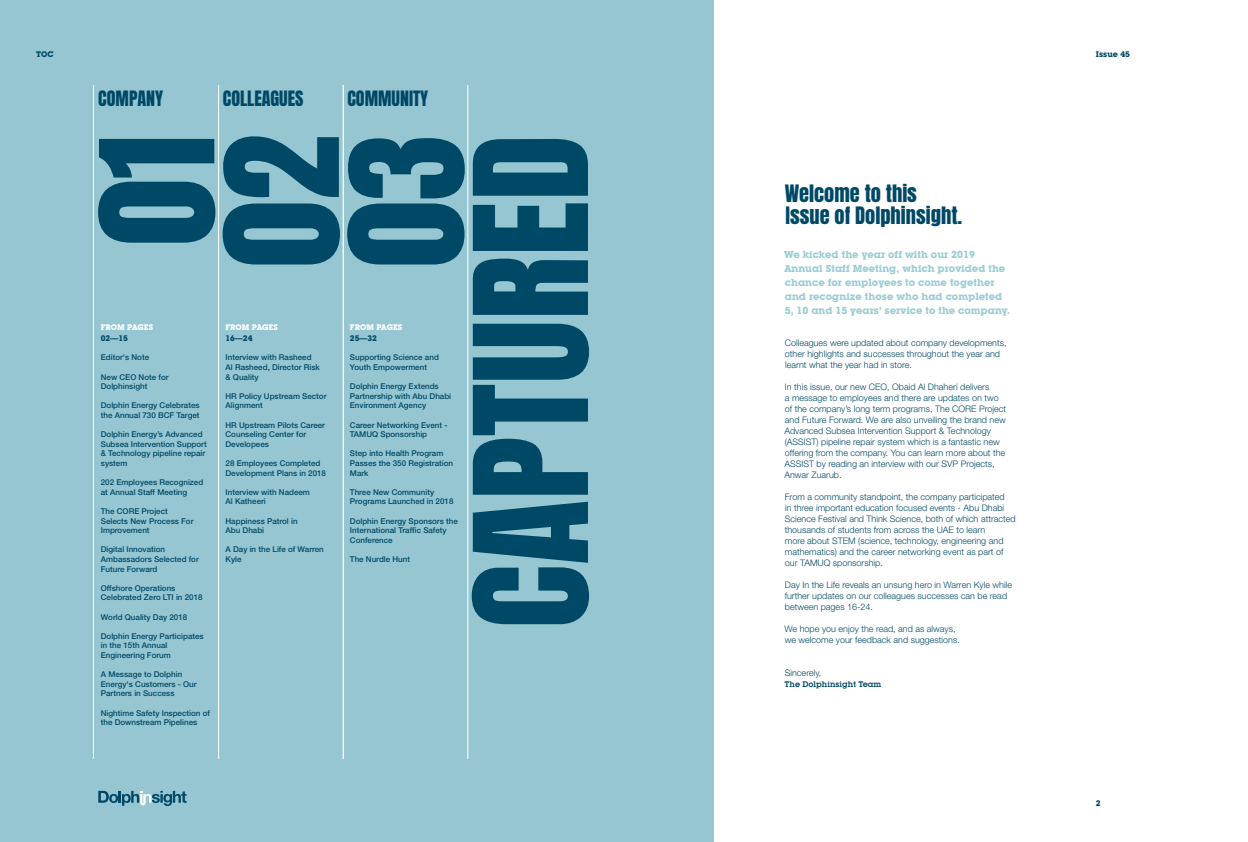
<style>
.page{position:relative;width:1248px;height:842px;background:#fff}
.page>*{position:absolute;margin:0;border:0;box-sizing:border-box;transform-origin:0 0}
.t1{font:134px/124.5px "Anton";color:#004966}
.t2{font:20.4px/22.4px "Anton";color:#004966}
.t3{font:18px "Anton";color:#004966}
.t4{font:700 10px/14px "Lubalin Graph IT Cby BT";color:#9acdd4}
.t5{font:300 9px/11px "Helvetica Neue";color:#004966}
.t6{font:500 8px/9.6px "Helvetica Neue";color:#004966}
.t7{font:700 8px "Lubalin Graph IT Cby BT";color:#fff}
.t8{font:700 8px "Lubalin Graph IT Cby BT";color:#004966}
.t9{font:600 8px "Lubalin Graph IT Cby BT";color:#004966}
</style>
<div class="page">
<div style="left:0;top:0;width:713px;height:842px;background:#96c6d1"></div>
<svg style="left:98px;top:791px;width:89px;height:15px"></svg>
<hr style="left:218px;top:85px;width:1px;height:674px;background:#fff">
<hr style="left:343px;top:85px;width:1px;height:674px;background:#fff">
<hr style="left:467px;top:85px;width:1px;height:674px;background:#fff">
<hr style="left:93px;top:85px;width:1px;height:674px;background:#fff">
<p class="t8" style="left:36px;top:49px;width:19px">TOC</p>
<h3 class="t3" style="left:98px;top:89px;width:66px">COMPANY</h3>
<h3 class="t3" style="left:223px;top:89px;width:82px">COLLEAGUES</h3>
<h3 class="t3" style="left:347px;top:89px;width:82px">COMMUNITY</h3>
<h1 class="t1" style="left:230px;top:267px;width:134px;rotate:-90deg">02<br>03</h1>
<h1 class="t1" style="left:479px;top:628px;width:495px;rotate:-90deg">CAPTURED</h1>
<h1 class="t1" style="left:106px;top:245px;width:112px;rotate:-90deg">01</h1>
<p class="t7" style="left:101px;top:323px;width:54px">FROM PAGES</p>
<p class="t8" style="left:101px;top:333px;width:29px">02—15</p>
<p class="t7" style="left:225px;top:323px;width:54px">FROM PAGES</p>
<p class="t8" style="left:225px;top:333px;width:29px">16—24</p>
<p class="t7" style="left:350px;top:323px;width:54px">FROM PAGES</p>
<p class="t8" style="left:350px;top:333px;width:29px">25—32</p>
<p class="t6" style="left:350px;top:353px;width:90px">Supporting Science and<br>Youth Empowerment</p>
<p class="t6" style="left:350px;top:381px;width:103px">Dolphin Energy Extends<br>Partnership with Abu Dhabi<br>Environment Agency</p>
<p class="t6" style="left:350px;top:420px;width:99px">Career Networking Event -<br>TAMUQ Sponsorship</p>
<p class="t6" style="left:350px;top:449px;width:105px">Step into Health Program<br>Passes the 350 Registration<br>Mark</p>
<p class="t6" style="left:350px;top:487px;width:105px">Three New Community<br>Programs Launched in 2018</p>
<p class="t6" style="left:350px;top:516px;width:109px">Dolphin Energy Sponsors the<br>International Traffic Safety<br>Conference</p>
<p class="t6" style="left:350px;top:554px;width:62px">The Nurdle Hunt</p>
<p class="t6" style="left:225px;top:353px;width:96px">Interview with Rasheed<br>Al Rasheed, Director Risk &amp; Quality</p>
<p class="t6" style="left:225px;top:391px;width:102px">HR Policy Upstream Sector<br>Alignment</p>
<p class="t6" style="left:225px;top:420px;width:101px">HR Upstream Pilots Career<br>Counseling Center for<br>Developees</p>
<p class="t6" style="left:225px;top:458px;width:102px">28 Employees Completed<br>Development Plans in 2018</p>
<p class="t6" style="left:225px;top:487px;width:86px">Interview with Nadeem<br>Al Katheeri</p>
<p class="t6" style="left:225px;top:516px;width:74px">Happiness Patrol in<br>Abu Dhabi</p>
<p class="t6" style="left:225px;top:545px;width:100px">A Day in the Life of Warren<br>Kyle</p>
<p class="t6" style="left:101px;top:353px;width:50px">Editor's Note</p>
<p class="t6" style="left:101px;top:372px;width:69px">New CEO Note for<br>Dolphinsight</p>
<p class="t6" style="left:101px;top:401px;width:100px">Dolphin Energy Celebrates the Annual 730 BCF Target</p>
<p class="t6" style="left:101px;top:429px;width:107px">Dolphin Energy’s Advanced<br>Subsea Intervention Support &amp; Technology pipeline repair system</p>
<p class="t6" style="left:101px;top:477px;width:104px">202 Employees Recognized at Annual Staff Meeting</p>
<p class="t6" style="left:101px;top:506px;width:94px">The CORE Project<br>Selects New Process For<br>Improvement</p>
<p class="t6" style="left:101px;top:545px;width:99px">Digital Innovation<br>Ambassadors Selected for<br>Future Forward</p>
<p class="t6" style="left:101px;top:583px;width:103px">Offshore Operations<br>Celebrated Zero LTI in 2018</p>
<p class="t6" style="left:101px;top:612px;width:88px">World Quality Day 2018</p>
<p class="t6" style="left:101px;top:631px;width:104px">Dolphin Energy Participates in the 15th Annual<br>Engineering Forum</p>
<p class="t6" style="left:101px;top:669px;width:97px">A Message to Dolphin<br>Energy's Customers - Our<br>Partners in Success</p>
<p class="t6" style="left:101px;top:708px;width:111px">Nightime Safety Inspection of the Downstream Pipelines</p>
<h2 class="t2" style="left:784px;top:184px;width:179px">Welcome to this<br>Issue of Dolphinsight.</h2>
<p class="t4" style="left:784px;top:247px;width:227px">We kicked the year off with our 2019<br>Annual Staff Meeting, which provided the chance for employees to come together and recognize those who had completed 5, 10 and 15 years’ service to the company.</p>
<p class="t5" style="left:784px;top:337px;width:223px">Colleagues were updated about company developments, other highlights and successes throughout the year and learnt what the year had in store.</p>
<p class="t5" style="left:784px;top:381px;width:223px">In this issue, our new CEO, Obaid Al Dhaheri delivers<br>a message to employees and there are updates on two of the company’s long term programs, The CORE Project and Future Forward. We are also unveiling the brand new Advanced Subsea Intervention Support &amp; Technology (ASSIST) pipeline repair system which is a fantastic new offering from the company. You can learn more about the ASSIST by reading an interview with our SVP Projects, Anwar Zuarub.</p>
<p class="t5" style="left:784px;top:491px;width:232px">From a community standpoint, the company participated<br>in three important education focused events - Abu Dhabi Science Festival and Think Science, both of which attracted thousands of students from across the UAE to learn<br>more about STEM (science, technology, engineering and mathematics) and the career networking event as part of our TAMUQ sponsorship.</p>
<p class="t5" style="left:784px;top:579px;width:229px">Day In the Life reveals an unsung hero in Warren Kyle while further updates on our colleagues successes can be read between pages 16-24.</p>
<p class="t5" style="left:784px;top:623px;width:177px">We hope you enjoy the read, and as always, we welcome your feedback and suggestions.</p>
<p class="t5" style="left:784px;top:667px;width:38px">Sincerely,</p>
<p class="t9" style="left:784px;top:680px;width:98px">The Dolphinsight Team</p>
<p class="t8" style="left:1095px;top:49px;width:35px">Issue 45</p>
<p class="t8" style="left:1095px;top:798px;width:6px">2</p>
</div>
